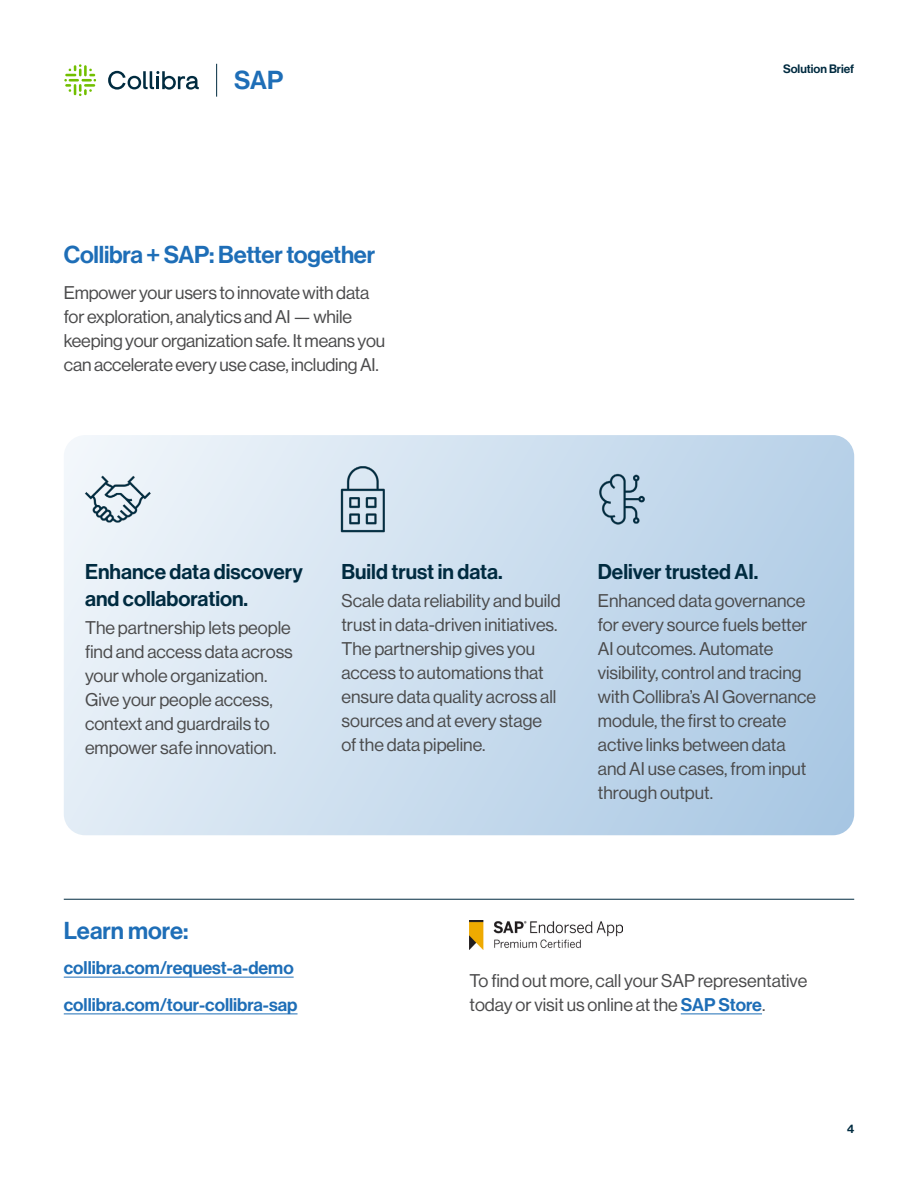
<style>
.page{position:relative;width:918px;height:1188px;background:#fff}
.page>*{position:absolute;margin:0;border:0;box-sizing:border-box;transform-origin:0 0}
.t1{font:25.5px "N Haas Grotesk DS Pro 65 Md";color:#1e6eb7}
.t2{font:24px "N Haas Grotesk DS Pro 65 Md";letter-spacing:-.01em;color:#1e6eb7}
.t3{font:21px/27px "N Haas Grotesk DS Pro 65 Md";color:#002b40}
.t4{font:18px/24px "N Haas Grotesk DS Pro 55 Rg";color:#4b4b4c}
.t5{font:18px/36.8px "N Haas Grotesk DS Pro 65 Md";color:#1e6eb7}
.t6{font:12px "N Haas Grotesk DS Pro 65 Md";color:#002b40}
.s1{font-family:"N Haas Grotesk DS Pro 65 Md";color:#1e6eb7}
</style>
<div class="page">
<svg style="left:64px;top:64px;width:33px;height:32px"></svg>
<svg style="left:108px;top:71px;width:91px;height:19px"></svg>
<hr style="left:216px;top:64px;width:1px;height:33px;background:#002b40">
<hr style="left:64px;top:977px;width:230px;height:1px;background:#1e6eb7">
<hr style="left:64px;top:1014px;width:234px;height:1px;background:#1e6eb7">
<hr style="left:64px;top:899px;width:790px;height:1px;background:#002b40">
<img style="left:470px;top:920px;width:152px;height:29px">
<hr style="left:681px;top:1014px;width:81px;height:1px;background:#1e6eb7">
<svg style="left:64px;top:435px;width:790px;height:400px;background:#cbdeee"></svg>
<img style="left:321px;top:456px;width:85px;height:85px">
<img style="left:580px;top:456px;width:85px;height:85px">
<img style="left:75px;top:456px;width:85px;height:85px">
<h1 class="t1" style="left:234px;top:66px;width:51px">SAP</h1>
<h2 class="t2" style="left:64px;top:240px;width:313px">Collibra + SAP: Better together</h2>
<p class="t4" style="left:64px;top:281px;width:323px">Empower your users to innovate with data for exploration, analytics and AI — while keeping your organization safe. It means you can accelerate every use case, including AI.</p>
<p class="t6" style="left:783px;top:62px;width:73px">Solution Brief</p>
<p class="t3" style="left:85px;top:558px;width:219px">Enhance data discovery and collaboration.</p>
<p class="t4" style="left:85px;top:616px;width:209px">The partnership lets people find and access data across your whole organization.<br>Give your people access, context and guardrails to empower safe innovation.</p>
<p class="t3" style="left:341px;top:558px;width:163px">Build trust in data.</p>
<p class="t4" style="left:341px;top:589px;width:221px">Scale data reliability and build trust in data-driven initiatives.<br>The partnership gives you access to automations that ensure data quality across all sources and at every stage of the data pipeline.</p>
<p class="t3" style="left:598px;top:558px;width:162px">Deliver trusted AI.</p>
<p class="t4" style="left:598px;top:589px;width:220px">Enhanced data governance for every source fuels better<br>AI outcomes. Automate visibility, control and tracing with Collibra’s AI Governance module, the first to create active links between data and AI use cases, from input through output.</p>
<h2 class="t2" style="left:64px;top:917px;width:126px">Learn more:</h2>
<p class="t5" style="left:64px;top:950px;width:235px">collibra.com/request-a-demo collibra.com/tour-collibra-sap</p>
<p class="t4" style="left:470px;top:969px;width:339px">To find out more, call your SAP representative today or visit us online at the <span class="s1">SAP Store</span>.</p>
<p class="t6" style="left:847px;top:1122px;width:9px">4</p>
</div>
